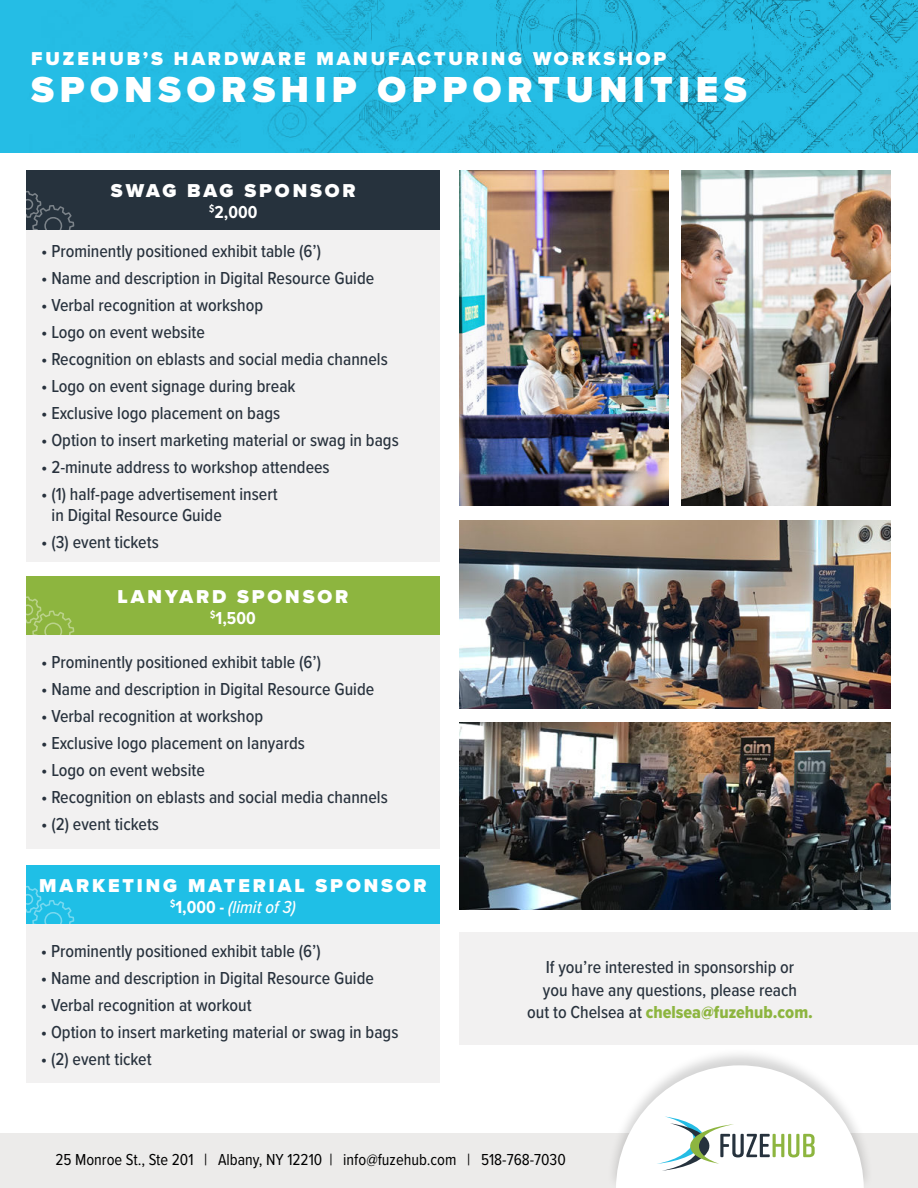
<style>
.page{position:relative;width:918px;height:1188px;background:#fff}
.page>*{position:absolute;margin:0;border:0;box-sizing:border-box;transform-origin:0 0}
.t1{font:900 37.5px "Proxima Nova";letter-spacing:.15em;color:#fff}
.t2{font:900 19.35px "Proxima Nova";letter-spacing:.15em;color:#fff}
.t3{font:500 18px/21px "Proxima Nova Cond";color:#28323d}
.t4{font:18px "Proxima Nova Cond Extrabld";color:#8db53f}
.t5{font:italic 500 18px "Proxima Nova Cond";color:#fff}
.t6{font:700 18px "Proxima Nova Cond";color:#fff}
.t7{font:16.5px "Proxima Nova Cond";color:#000}
.s1{font-weight:700;font-style:normal}
.s2{font-family:"Proxima Nova Cond";font-weight:500;color:#28323d}
</style>
<div class="page">
<div style="left:0;top:1133px;width:918px;height:55px;background:#ecebea"></div>
<div style="left:606px;top:1048px;width:267px;height:140px;background:#000;opacity:.17"></div>
<svg style="left:616px;top:1065px;width:248px;height:123px"></svg>
<div style="left:27px;top:170px;width:413px;height:60px;background:#26323d"></div>
<div style="left:26px;top:576px;width:414px;height:59px;background:#8db53f"></div>
<div style="left:26px;top:865px;width:414px;height:60px;background:#1fbfe6"></div>
<svg style="left:26px;top:191px;width:48px;height:56px"></svg>
<svg style="left:26px;top:596px;width:48px;height:56px"></svg>
<svg style="left:26px;top:886px;width:48px;height:39px"></svg>
<div style="left:27px;top:230px;width:413px;height:332px;background:#f2f1f1"></div>
<div style="left:27px;top:635px;width:413px;height:214px;background:#f2f1f1"></div>
<div style="left:26px;top:925px;width:414px;height:158px;background:#f2f1f1"></div>
<div style="left:459px;top:932px;width:459px;height:113px;background:#f2f1f1"></div>
<img style="left:681px;top:170px;width:210px;height:335px">
<img style="left:459px;top:170px;width:210px;height:335px">
<img style="left:459px;top:521px;width:432px;height:187px">
<img style="left:459px;top:723px;width:432px;height:187px">
<img style="left:0;top:0;width:918px;height:153px">
<p class="t2" style="left:31px;top:50px;width:637px">FUZEHUB’S HARDWARE MANUFACTURING WORKSHOP</p>
<h1 class="t1" style="left:31px;top:74px;width:717px">SPONSORSHIP OPPORTUNITIES</h1>
<p class="t2" style="left:111px;top:183px;width:246px">SWAG BAG SPONSOR</p>
<p class="t6" style="left:209px;top:204px;width:50px"><sup>$</sup>2,000</p>
<p class="t3" style="left:41px;top:242px;width:282px">• Prominently positioned exhibit table (6’)</p>
<p class="t3" style="left:41px;top:269px;width:335px">• Name and description in Digital Resource Guide</p>
<p class="t3" style="left:41px;top:296px;width:224px">• Verbal recognition at workshop</p>
<p class="t3" style="left:41px;top:323px;width:165px">• Logo on event website</p>
<p class="t3" style="left:41px;top:350px;width:348px">• Recognition on eblasts and social media channels</p>
<p class="t3" style="left:41px;top:377px;width:256px">• Logo on event signage during break</p>
<p class="t3" style="left:41px;top:404px;width:241px">• Exclusive logo placement on bags</p>
<p class="t3" style="left:41px;top:431px;width:359px">• Option to insert marketing material or swag in bags</p>
<p class="t3" style="left:41px;top:458px;width:290px">• 2-minute address to workshop attendees</p>
<p class="t3" style="left:52px;top:485px;width:228px;text-indent:-10px">• (1) half-page advertisement insert in Digital Resource Guide</p>
<p class="t3" style="left:41px;top:533px;width:119px">• (3) event tickets</p>
<p class="t2" style="left:118px;top:588px;width:232px">LANYARD SPONSOR</p>
<p class="t6" style="left:210px;top:610px;width:47px"><sup>$</sup>1,500</p>
<p class="t3" style="left:41px;top:653px;width:282px">• Prominently positioned exhibit table (6’)</p>
<p class="t3" style="left:41px;top:680px;width:335px">• Name and description in Digital Resource Guide</p>
<p class="t3" style="left:41px;top:707px;width:224px">• Verbal recognition at workshop</p>
<p class="t3" style="left:41px;top:734px;width:265px">• Exclusive logo placement on lanyards</p>
<p class="t3" style="left:41px;top:761px;width:165px">• Logo on event website</p>
<p class="t3" style="left:41px;top:788px;width:348px">• Recognition on eblasts and social media channels</p>
<p class="t3" style="left:41px;top:815px;width:119px">• (2) event tickets</p>
<p class="t2" style="left:39px;top:878px;width:389px">MARKETING MATERIAL SPONSOR</p>
<p class="t5" style="left:170px;top:900px;width:127px"><sup>$</sup><span class="s1">1,000 -</span> (limit of 3)</p>
<p class="t3" style="left:41px;top:942px;width:282px">• Prominently positioned exhibit table (6’)</p>
<p class="t3" style="left:41px;top:969px;width:335px">• Name and description in Digital Resource Guide</p>
<p class="t3" style="left:41px;top:996px;width:212px">• Verbal recognition at workout</p>
<p class="t3" style="left:41px;top:1023px;width:359px">• Option to insert marketing material or swag in bags</p>
<p class="t3" style="left:41px;top:1050px;width:112px">• (2) event ticket</p>
<p class="t3" style="left:543px;top:957px;width:256px;line-height:22.5px">If you’re interested in sponsorship or you have any questions, please reach</p>
<p class="t4" style="left:527px;top:1005px;width:287px"><span class="s2">out to Chelsea at</span> chelsea@fuzehub.com.</p>
<p class="t7" style="left:55px;top:1153px;width:512px">25 Monroe St., Ste 201 | Albany, NY 12210 | info@fuzehub.com | 518-768-7030</p>
</div>
